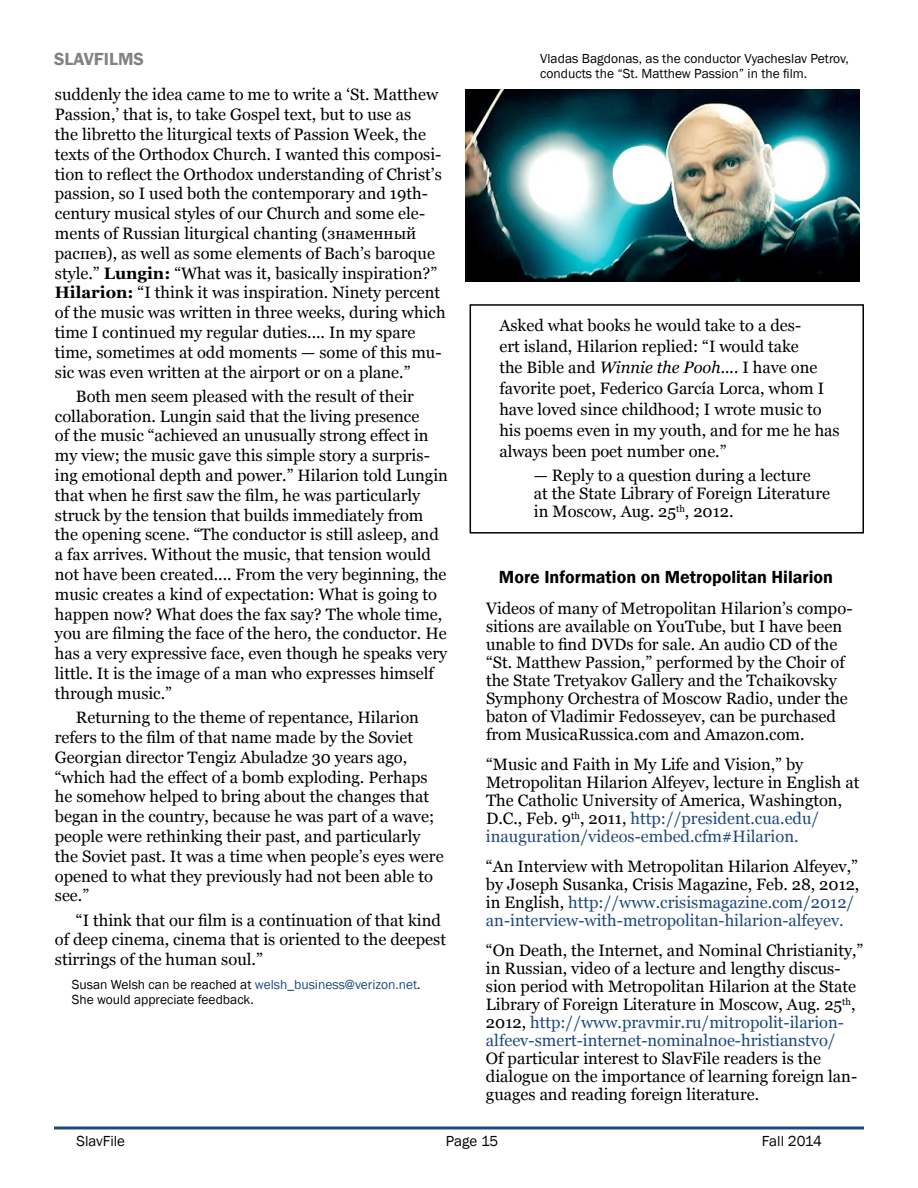
<style>
.page{position:relative;width:918px;height:1188px;background:#fff}
.page>*{position:absolute;margin:0;border:0;box-sizing:border-box;transform-origin:0 0}
.t1{font:600 18px "Franklin Gothic";color:#000}
.t2{font:600 18px "Franklin Gothic";color:#808285}
.t3{font:16.5px/19.8px "Georgia";color:#000}
.t4{font:15px "Franklin Gothic";color:#000}
.t5{font:13.5px/15px "Franklin Gothic";color:#000}
.s1{font-weight:700}
.s2{color:#1f497d}
.s3{font-style:italic}
</style>
<div class="page">
<hr style="left:54px;top:1126px;width:810px;height:3px;background:#1f497d">
<div style="left:470px;top:304px;width:394px;height:230px;border:2px solid #000"></div>
<img style="left:465px;top:89px;width:394px;height:193px">
<p class="t2" style="left:54px;top:48px;width:92px">SLAVFILMS</p>
<p class="t3" style="left:55px;top:85px;width:392px">suddenly the idea came to me to write a ‘St. Matthew Passion,’ that is, to take Gospel text, but to use as<br>the libretto the liturgical texts of Passion Week, the texts of the Orthodox Church. I wanted this composi&shy;tion to reflect the Orthodox understanding of Christ’s passion, so I used both the contemporary and 19th&shy;century musical styles of our Church and some ele&shy;ments of Russian liturgical chanting (знаменный распев), as well as some elements of Bach’s baroque style.” <span class="s1">Lungin:</span> “What was it, basically inspiration?” <span class="s1">Hilarion:</span> “I think it was inspiration. Ninety percent of the music was written in three weeks, during which time I continued my regular duties.... In my spare time, sometimes at odd moments — some of this mu&shy;sic was even written at the airport or on a plane.”</p>
<p class="t3" style="left:55px;top:387px;width:395px;text-indent:21px">Both men seem pleased with the result of their collaboration. Lungin said that the living presence<br>of the music “achieved an unusually strong effect in my view; the music gave this simple story a surpris&shy;ing emotional depth and power.” Hilarion told Lungin that when he first saw the film, he was particularly struck by the tension that builds immediately from the opening scene. “The conductor is still asleep, and a fax arrives. Without the music, that tension would not have been created.... From the very beginning, the music creates a kind of expectation: What is going to happen now? What does the fax say? The whole time, you are filming the face of the hero, the conductor. He has a very expressive face, even though he speaks very little. It is the image of a man who expresses himself through music.”</p>
<p class="t3" style="left:55px;top:708px;width:390px;text-indent:21px">Returning to the theme of repentance, Hilarion refers to the film of that name made by the Soviet Georgian director Tengiz Abuladze 30 years ago, “which had the effect of a bomb exploding. Perhaps he somehow helped to bring about the changes that began in the country, because he was part of a wave; people were rethinking their past, and particularly the Soviet past. It was a time when people’s eyes were opened to what they previously had not been able to see.”</p>
<p class="t3" style="left:55px;top:910px;width:393px;text-indent:21px">“I think that our film is a continuation of that kind of deep cinema, cinema that is oriented to the deepest stirrings of the human soul.”</p>
<p class="t5" style="left:72px;top:977px;width:350px">Susan Welsh can be reached at <span class="s2">welsh_business@verizon.net</span>.<br>She would appreciate feedback.</p>
<p class="t5" style="left:540px;top:52px;width:310px">Vladas Bagdonas, as the conductor Vyacheslav Petrov, conducts the “St. Matthew Passion” in the film.</p>
<p class="t3" style="left:499px;top:315px;width:342px;line-height:21px">Asked what books he would take to a des-<br>ert island, Hilarion replied: “I would take<br>the Bible and <span class="s3">Winnie the Pooh....</span> I have one favorite poet, Federico García Lorca, whom I have loved since childhood; I wrote music to his poems even in my youth, and for me he has always been poet number one.”</p>
<p class="t3" style="left:534px;top:467px;width:298px;line-height:18px">— Reply to a question during a lecture<br>at the State Library of Foreign Literature in Moscow, Aug. 25<sup>th</sup>, 2012.</p>
<p class="t1" style="left:499px;top:566px;width:336px">More Information on Metropolitan Hilarion</p>
<p class="t3" style="left:486px;top:600px;width:368px;line-height:18px">Videos of many of Metropolitan Hilarion’s compo&shy;sitions are available on YouTube, but I have been unable to find DVDs for sale. An audio CD of the “St. Matthew Passion,” performed by the Choir of the State Tretyakov Gallery and the Tchaikovsky Symphony Orchestra of Moscow Radio, under the baton of Vladimir Fedosseyev, can be purchased from MusicaRussica.com and Amazon.com.</p>
<p class="t3" style="left:486px;top:756px;width:375px;line-height:18px">“Music and Faith in My Life and Vision,” by Metropolitan Hilarion Alfeyev, lecture in English at The Catholic University of America, Washington, D.C., Feb. 9<sup>th</sup>, 2011, <span class="s2">http://president.cua.edu/ inauguration/videos-embed.cfm#Hilarion.</span></p>
<p class="t3" style="left:486px;top:858px;width:375px;line-height:18px">“An Interview with Metropolitan Hilarion Alfeyev,” by Joseph Susanka, Crisis Magazine, Feb. 28, 2012, in English, <span class="s2">http://www.crisismagazine.com/2012/ an-interview-with-metropolitan-hilarion-alfeyev.</span></p>
<p class="t3" style="left:486px;top:942px;width:379px;line-height:18px">“On Death, the Internet, and Nominal Christianity,” in Russian, video of a lecture and lengthy discus&shy;sion period with Metropolitan Hilarion at the State Library of Foreign Literature in Moscow, Aug. 25<sup>th</sup>, 2012, <span class="s2">http://www.pravmir.ru/mitropolit-ilarion&shy;alfeev-smert-internet-nominalnoe-hristianstvo/</span></p>
<p class="t3" style="left:486px;top:1050px;width:373px;line-height:18px">Of particular interest to SlavFile readers is the dialogue on the importance of learning foreign lan&shy;guages and reading foreign literature.</p>
<p class="t4" style="left:76px;top:1132px;width:50px">SlavFile</p>
<p class="t4" style="left:446px;top:1132px;width:54px">Page 15</p>
<p class="t4" style="left:762px;top:1132px;width:62px">Fall 2014</p>
</div>
